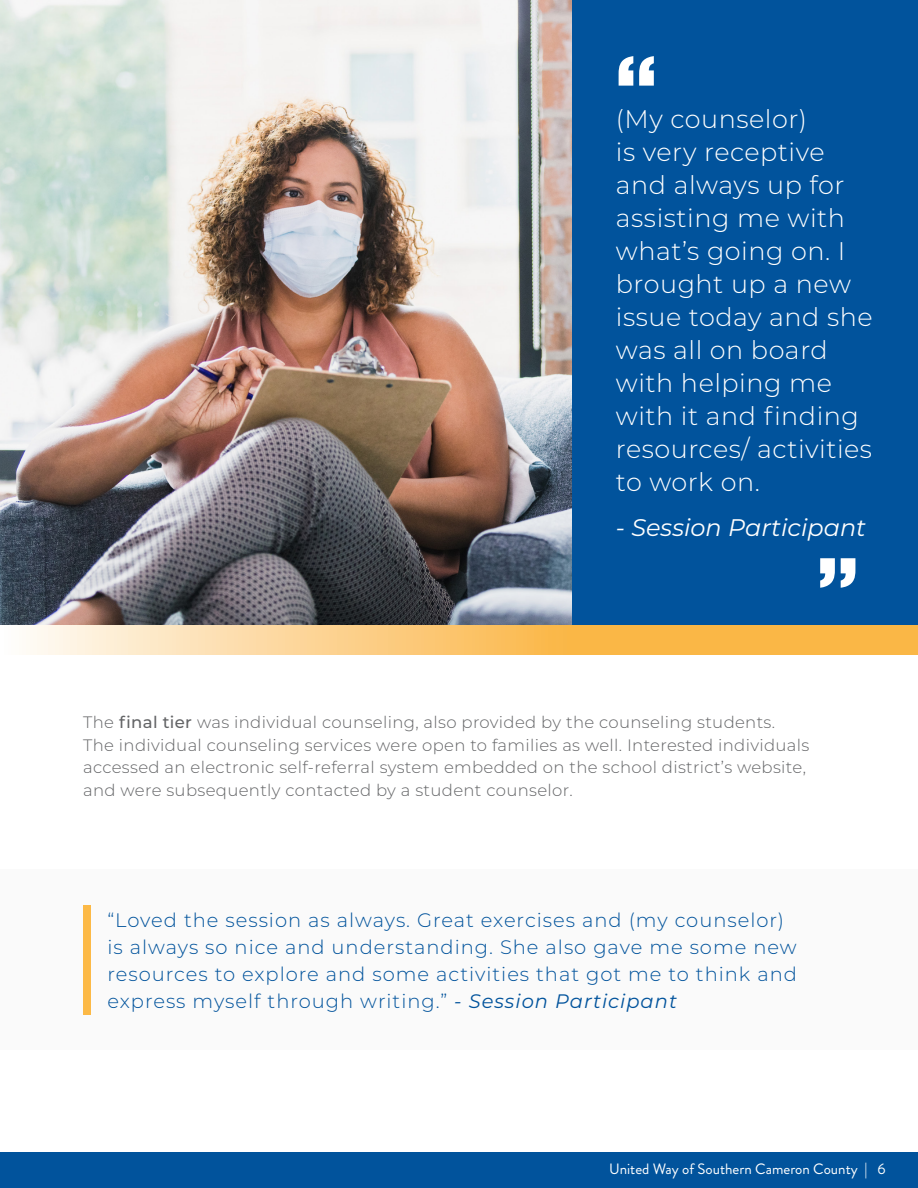
<style>
.page{position:relative;width:918px;height:1188px;background:#fff}
.page>*{position:absolute;margin:0;border:0;box-sizing:border-box;transform-origin:0 0}
.t1{font:300 25.5px/33px "Montserrat";letter-spacing:.02em;color:#fff}
.t2{font:italic 24px "Montserrat";color:#fff}
.t3{font:300 19.5px/27px "Montserrat";letter-spacing:.05em;color:#01539c}
.t4{font:300 16.5px/22.5px "Montserrat";letter-spacing:.02em;color:#636466}
.t5{font:15px "Brandon Grotesque";color:#fff}
.s1{font-weight:500}
.s2{font-weight:400;font-style:italic}
</style>
<div class="page">
<div style="left:0;top:1152px;width:918px;height:36px;background:#01539c"></div>
<div style="left:0;top:870px;width:918px;height:180px;background:#fafafa"></div>
<div style="left:83px;top:905px;width:7px;height:109px;background:#fcb946"></div>
<hr style="left:0;top:482px;width:1px;height:144px;background:#eeeeef">
<img style="left:1px;top:0;width:571px;height:626px">
<div style="left:572px;top:0;width:346px;height:653px;background:#01539c"></div>
<svg style="left:619px;top:56px;width:35px;height:30px"></svg>
<svg style="left:820px;top:558px;width:35px;height:30px"></svg>
<svg style="left:26px;top:626px;width:892px;height:28px;background:#fbca7a"></svg>
<p class="t1" style="left:616px;top:102px;width:258px">(My counselor)<br>is very receptive and always up for assisting me with what’s going on. I brought up a new issue today and she was all on board with helping me with it and finding resources/ activities to work on.</p>
<p class="t2" style="left:616px;top:511px;width:252px">- Session Participant</p>
<p class="t4" style="left:83px;top:710px;width:728px">The <span class="s1">final tier</span> was individual counseling, also provided by the counseling students.<br>The individual counseling services were open to families as well. Interested individuals accessed an electronic self-referral system embedded on the school district’s website, and were subsequently contacted by a student counselor.</p>
<p class="t3" style="left:107px;top:906px;width:691px">“Loved the session as always. Great exercises and (my counselor) is always so nice and understanding. She also gave me some new resources to explore and some activities that got me to think and express myself through writing.” <span class="s2">- Session Participant</span></p>
<p class="t5" style="left:609px;top:1159px;width:278px">United Way of Southern Cameron County | 6</p>
</div>
